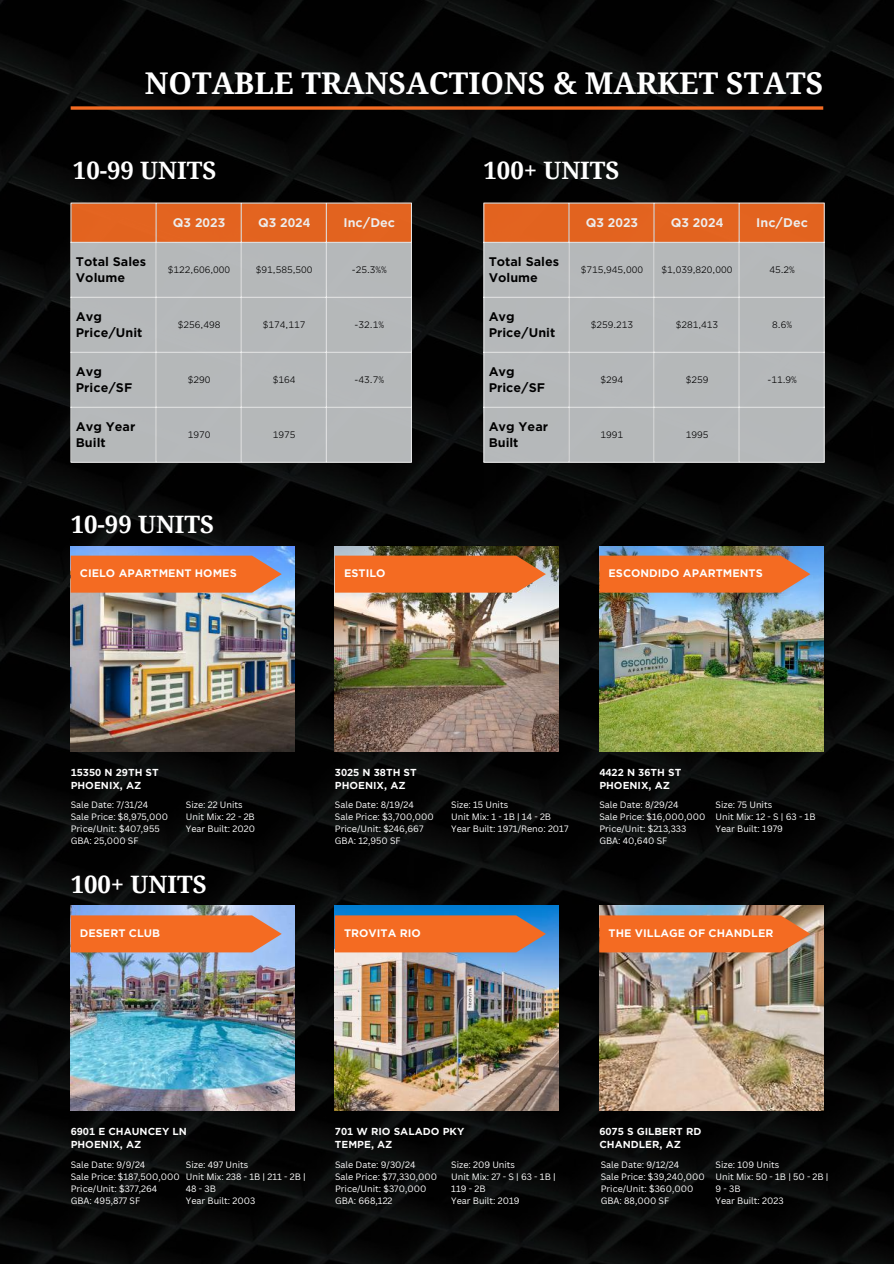
<style>
.page{position:relative;width:894px;height:1264px;background:#fff}
.page>*{position:absolute;margin:0;border:0;box-sizing:border-box;transform-origin:0 0}
.t1{font:700 30px "Noto Serif";color:#fff}
.t2{font:700 24px "Noto Serif";color:#fff}
.t3{font:700 12px/16.5px "Gotham Office";color:#000}
.t4{font:700 12px "Gotham Office";color:#fff}
.t5{font:700 10.5px "Gotham Office";color:#fff}
.t6{font:700 9.75px/13px "Gotham Office";color:#fff}
.t7{font:9px/12px "Canva Sans";color:#fff}
.t8{font:9px "Gotham Office";color:#000}
</style>
<div class="page">
<img style="left:0;top:0;width:893px;height:1263px">
<svg style="left:71px;top:106px;width:752px;height:4px"></svg>
<img style="left:71px;top:546px;width:223px;height:205px">
<img style="left:335px;top:546px;width:223px;height:205px">
<img style="left:599px;top:546px;width:224px;height:205px">
<img style="left:71px;top:905px;width:223px;height:205px">
<img style="left:335px;top:905px;width:223px;height:205px">
<img style="left:599px;top:905px;width:224px;height:205px">
<svg style="left:71px;top:555px;width:211px;height:37px"></svg>
<svg style="left:335px;top:555px;width:210px;height:37px"></svg>
<svg style="left:599px;top:555px;width:211px;height:37px"></svg>
<svg style="left:71px;top:915px;width:211px;height:37px"></svg>
<svg style="left:335px;top:915px;width:210px;height:37px"></svg>
<svg style="left:599px;top:915px;width:211px;height:37px"></svg>
<div style="left:72px;top:204px;width:339px;height:38px;background:#e3631f"></div>
<div style="left:72px;top:243px;width:339px;height:219px;background:#b5b8ba"></div>
<hr style="left:71px;top:203px;width:1px;height:259px;background:#fff">
<hr style="left:156px;top:203px;width:1px;height:259px;background:#fff">
<hr style="left:241px;top:203px;width:1px;height:259px;background:#fff">
<hr style="left:326px;top:203px;width:1px;height:259px;background:#fff">
<hr style="left:411px;top:203px;width:1px;height:259px;background:#fff">
<hr style="left:71px;top:203px;width:340px;height:1px;background:#fff">
<hr style="left:71px;top:242px;width:340px;height:1px;background:#fff">
<hr style="left:71px;top:297px;width:340px;height:1px;background:#fff">
<hr style="left:71px;top:352px;width:340px;height:1px;background:#fff">
<hr style="left:71px;top:407px;width:340px;height:1px;background:#fff">
<hr style="left:71px;top:462px;width:340px;height:1px;background:#fff">
<div style="left:484px;top:204px;width:339px;height:38px;background:#e3631f"></div>
<svg style="left:484px;top:243px;width:339px;height:219px;fill:#b5b8ba"></svg>
<hr style="left:483px;top:203px;width:1px;height:259px;background:#fff">
<hr style="left:568px;top:203px;width:1px;height:259px;background:#fff">
<hr style="left:653px;top:203px;width:1px;height:259px;background:#fff">
<hr style="left:738px;top:203px;width:1px;height:259px;background:#fff">
<hr style="left:823px;top:203px;width:1px;height:259px;background:#fff">
<hr style="left:483px;top:203px;width:341px;height:1px;background:#fff">
<hr style="left:483px;top:242px;width:341px;height:1px;background:#fff">
<hr style="left:483px;top:297px;width:341px;height:1px;background:#fff">
<hr style="left:483px;top:352px;width:341px;height:1px;background:#fff">
<hr style="left:483px;top:407px;width:341px;height:1px;background:#fff">
<hr style="left:483px;top:462px;width:341px;height:1px;background:#fff">
<h1 class="t1" style="left:145px;top:62px;width:679px">NOTABLE TRANSACTIONS &amp; MARKET STATS</h1>
<h2 class="t2" style="left:73px;top:154px;width:145px">10-99 UNITS</h2>
<h2 class="t2" style="left:483px;top:154px;width:138px">100+ UNITS</h2>
<h3 class="t4" style="left:173px;top:215px;width:54px">Q3 2023</h3>
<h3 class="t4" style="left:258px;top:215px;width:54px">Q3 2024</h3>
<h3 class="t4" style="left:343px;top:215px;width:53px">Inc/Dec</h3>
<h3 class="t3" style="left:76px;top:253px;width:72px">Total Sales<br>Volume</h3>
<p class="t8" style="left:168px;top:265px;width:64px">$122,606,000</p>
<p class="t8" style="left:256px;top:265px;width:58px">$91,585,500</p>
<p class="t8" style="left:351px;top:265px;width:37px">-25.3%%</p>
<h3 class="t3" style="left:76px;top:308px;width:68px">Avg<br>Price/Unit</h3>
<p class="t8" style="left:178px;top:320px;width:44px">$256,498</p>
<p class="t8" style="left:263px;top:320px;width:44px">$174,117</p>
<p class="t8" style="left:354px;top:320px;width:31px">-32.1%</p>
<h3 class="t3" style="left:76px;top:363px;width:58px">Avg<br>Price/SF</h3>
<p class="t8" style="left:188px;top:375px;width:24px">$290</p>
<p class="t8" style="left:273px;top:375px;width:24px">$164</p>
<p class="t8" style="left:354px;top:375px;width:31px">-43.7%</p>
<h3 class="t3" style="left:76px;top:418px;width:61px">Avg Year<br>Built</h3>
<p class="t8" style="left:188px;top:430px;width:24px">1970</p>
<p class="t8" style="left:273px;top:430px;width:24px">1975</p>
<h2 class="t2" style="left:71px;top:508px;width:145px">10-99 UNITS</h2>
<h3 class="t4" style="left:585px;top:215px;width:54px">Q3 2023</h3>
<h3 class="t4" style="left:670px;top:215px;width:54px">Q3 2024</h3>
<h3 class="t4" style="left:756px;top:215px;width:53px">Inc/Dec</h3>
<h3 class="t3" style="left:488px;top:253px;width:72px">Total Sales<br>Volume</h3>
<p class="t8" style="left:580px;top:265px;width:64px">$715,945,000</p>
<p class="t8" style="left:661px;top:265px;width:72px">$1,039,820,000</p>
<p class="t8" style="left:769px;top:265px;width:27px">45.2%</p>
<h3 class="t3" style="left:488px;top:308px;width:68px">Avg<br>Price/Unit</h3>
<p class="t8" style="left:590px;top:320px;width:44px">$259.213</p>
<p class="t8" style="left:675px;top:320px;width:44px">$281,413</p>
<p class="t8" style="left:772px;top:320px;width:21px">8.6%</p>
<h3 class="t3" style="left:488px;top:363px;width:58px">Avg<br>Price/SF</h3>
<p class="t8" style="left:600px;top:375px;width:24px">$294</p>
<p class="t8" style="left:685px;top:375px;width:24px">$259</p>
<p class="t8" style="left:767px;top:375px;width:31px">-11.9%</p>
<h3 class="t3" style="left:488px;top:418px;width:61px">Avg Year<br>Built</h3>
<p class="t8" style="left:600px;top:430px;width:24px">1991</p>
<p class="t8" style="left:685px;top:430px;width:24px">1995</p>
<p class="t5" style="left:80px;top:566px;width:158px">CIELO APARTMENT HOMES</p>
<p class="t5" style="left:344px;top:566px;width:43px">ESTILO</p>
<p class="t5" style="left:608px;top:566px;width:156px">ESCONDIDO APARTMENTS</p>
<p class="t6" style="left:71px;top:765px;width:90px">15350 N 29TH ST<br>PHOENIX, AZ</p>
<p class="t7" style="left:71px;top:798px;width:99px">Sale Date: 7/31/24<br>Sale Price: $8,975,000<br>Price/Unit: $407,955<br>GBA: 25,000 SF</p>
<p class="t7" style="left:186px;top:798px;width:71px">Size: 22 Units<br>Unit Mix: 22 - 2B<br>Year Built: 2020</p>
<h2 class="t2" style="left:71px;top:867px;width:138px">100+ UNITS</h2>
<p class="t6" style="left:335px;top:765px;width:83px">3025 N 38TH ST<br>PHOENIX, AZ</p>
<p class="t6" style="left:599px;top:765px;width:83px">4422 N 36TH ST<br>PHOENIX, AZ</p>
<p class="t7" style="left:335px;top:798px;width:100px">Sale Date: 8/19/24<br>Sale Price: $3,700,000<br>Price/Unit: $246,667<br>GBA: 12,950 SF</p>
<p class="t7" style="left:451px;top:798px;width:119px">Size: 15 Units<br>Unit Mix: 1 - 1B | 14 - 2B<br>Year Built: 1971/Reno: 2017</p>
<p class="t7" style="left:599px;top:798px;width:107px">Sale Date: 8/29/24<br>Sale Price: $16,000,000<br>Price/Unit: $213,333<br>GBA: 40,640 SF</p>
<p class="t7" style="left:715px;top:798px;width:101px">Size: 75 Units<br>Unit Mix: 12 - S | 63 - 1B<br>Year Built: 1979</p>
<p class="t5" style="left:80px;top:926px;width:82px">DESERT CLUB</p>
<p class="t5" style="left:344px;top:926px;width:78px">TROVITA RIO</p>
<p class="t5" style="left:608px;top:926px;width:166px">THE VILLAGE OF CHANDLER</p>
<p class="t6" style="left:71px;top:1124px;width:118px">6901 E CHAUNCEY LN<br>PHOENIX, AZ</p>
<p class="t6" style="left:335px;top:1124px;width:131px">701 W RIO SALADO PKY<br>TEMPE, AZ</p>
<p class="t6" style="left:599px;top:1124px;width:104px">6075 S GILBERT RD<br>CHANDLER, AZ</p>
<p class="t7" style="left:71px;top:1158px;width:111px">Sale Date: 9/9/24<br>Sale Price: $187,500,000<br>Price/Unit: $377,264<br>GBA: 495,877 SF</p>
<p class="t7" style="left:186px;top:1158px;width:121px">Size: 497 Units<br>Unit Mix: 238 - 1B | 211 - 2B |<br>48 - 3B<br>Year Built: 2003</p>
<p class="t7" style="left:335px;top:1158px;width:104px">Sale Date: 9/30/24<br>Sale Price: $77,330,000<br>Price/Unit: $370,000<br>GBA: 668,122</p>
<p class="t7" style="left:451px;top:1158px;width:106px">Size: 209 Units<br>Unit Mix: 27 - S | 63 - 1B |<br>119 - 2B<br>Year Built: 2019</p>
<p class="t7" style="left:600px;top:1158px;width:106px">Sale Date: 9/12/24<br>Sale Price: $39,240,000<br>Price/Unit: $360,000<br>GBA: 88,000 SF</p>
<p class="t7" style="left:715px;top:1158px;width:114px">Size: 109 Units<br>Unit Mix: 50 - 1B | 50 - 2B |<br>9 - 3B<br>Year Built: 2023</p>
</div>
